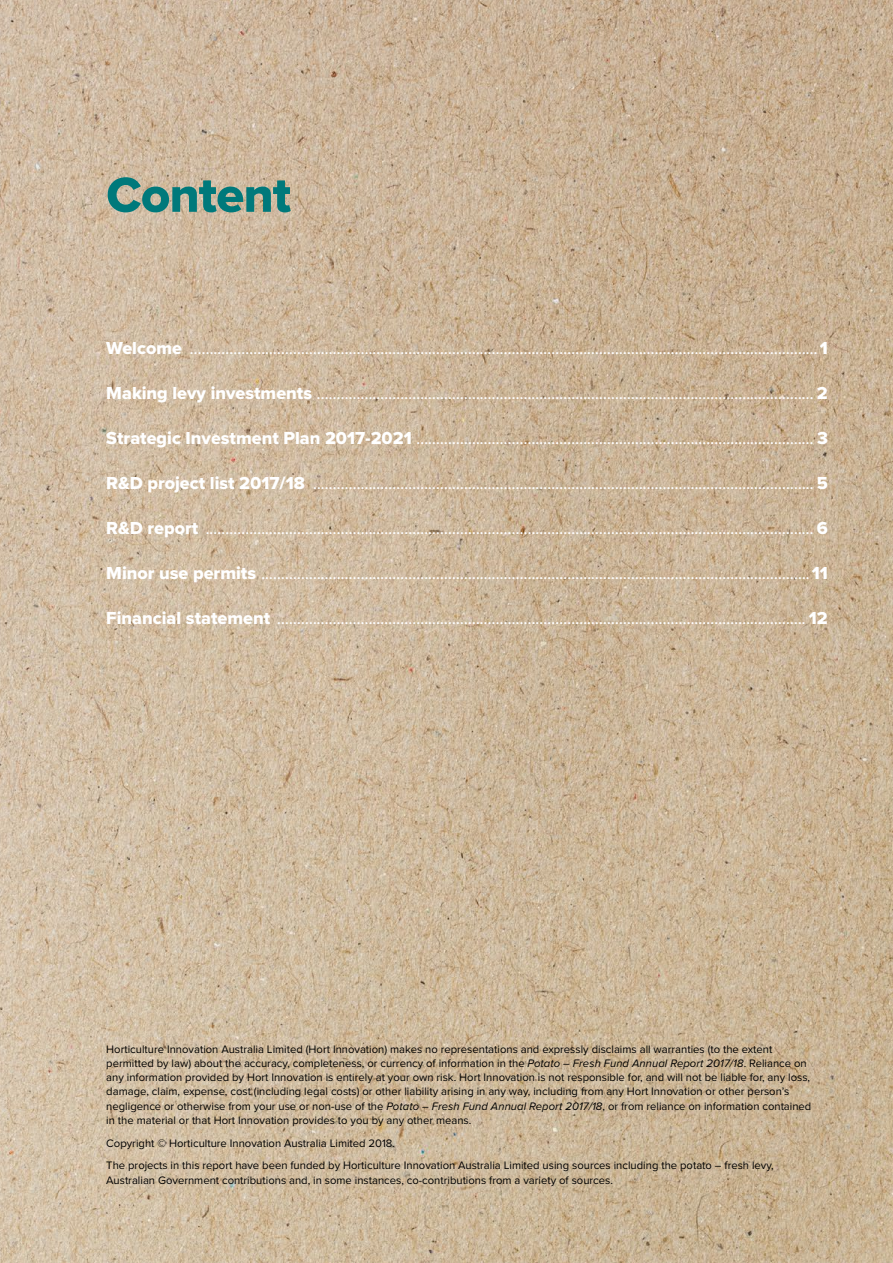
<style>
.page{position:relative;width:893px;height:1263px;background:#fff}
.page>*{position:absolute;margin:0;border:0;box-sizing:border-box;transform-origin:0 0}
.t1{font:51px "Proxima Nova Extrabld";letter-spacing:-.015em;color:#00797b}
.t2{font:600 15px "Proxima Nova";color:#fff}
.t3{font:11.25px/14.2px "Proxima Nova";color:#000}
.s1{font-family:"Proxima Nova Extrabld";font-weight:400;font-size:18px}
.s2{font-style:italic}
</style>
<div class="page">
<img style="left:0;top:0;width:893px;height:1263px">
<h1 class="t1" style="left:106px;top:157px;width:186px">Content</h1>
<p class="t2" style="left:106px;top:338px;width:723px"><span class="s1">Welcome</span> .............................................................................................................................................................. <span class="s1">1</span></p>
<p class="t2" style="left:106px;top:383px;width:723px"><span class="s1">Making levy investments</span> ............................................................................................................................. <span class="s1">2</span></p>
<p class="t2" style="left:106px;top:428px;width:723px"><span class="s1">Strategic Investment Plan 2017-2021</span> .................................................................................................... <span class="s1">3</span></p>
<p class="t2" style="left:106px;top:473px;width:723px"><span class="s1">R&amp;D project list 2017/18</span> .............................................................................................................................. <span class="s1">5</span></p>
<p class="t2" style="left:106px;top:518px;width:723px"><span class="s1">R&amp;D report</span> ......................................................................................................................................................... <span class="s1">6</span></p>
<p class="t2" style="left:106px;top:563px;width:723px"><span class="s1">Minor use permits</span> .......................................................................................................................................... <span class="s1">11</span></p>
<p class="t2" style="left:106px;top:608px;width:723px"><span class="s1">Financial statement</span> ..................................................................................................................................... <span class="s1">12</span></p>
<p class="t3" style="left:106px;top:1041px;width:707px">Horticulture Innovation Australia Limited (Hort Innovation) makes no representations and expressly disclaims all warranties (to the extent permitted by law) about the accuracy, completeness, or currency of information in the <span class="s2">Potato – Fresh Fund Annual Report 2017/18</span>. Reliance on any information provided by Hort Innovation is entirely at your own risk. Hort Innovation is not responsible for, and will not be liable for, any loss, damage, claim, expense, cost (including legal costs) or other liability arising in any way, including from any Hort Innovation or other person’s negligence or otherwise from your use or non-use of the <span class="s2">Potato – Fresh Fund Annual Report 2017/18</span>, or from reliance on information contained in the material or that Hort Innovation provides to you by any other means.</p>
<p class="t3" style="left:106px;top:1131px;width:669px;line-height:22.8px">Copyright © Horticulture Innovation Australia Limited 2018.<br>The projects in this report have been funded by Horticulture Innovation Australia Limited using sources including the potato – fresh levy,</p>
<p class="t3" style="left:106px;top:1172px;width:508px">Australian Government contributions and, in some instances, co-contributions from a variety of sources.</p>
</div>
